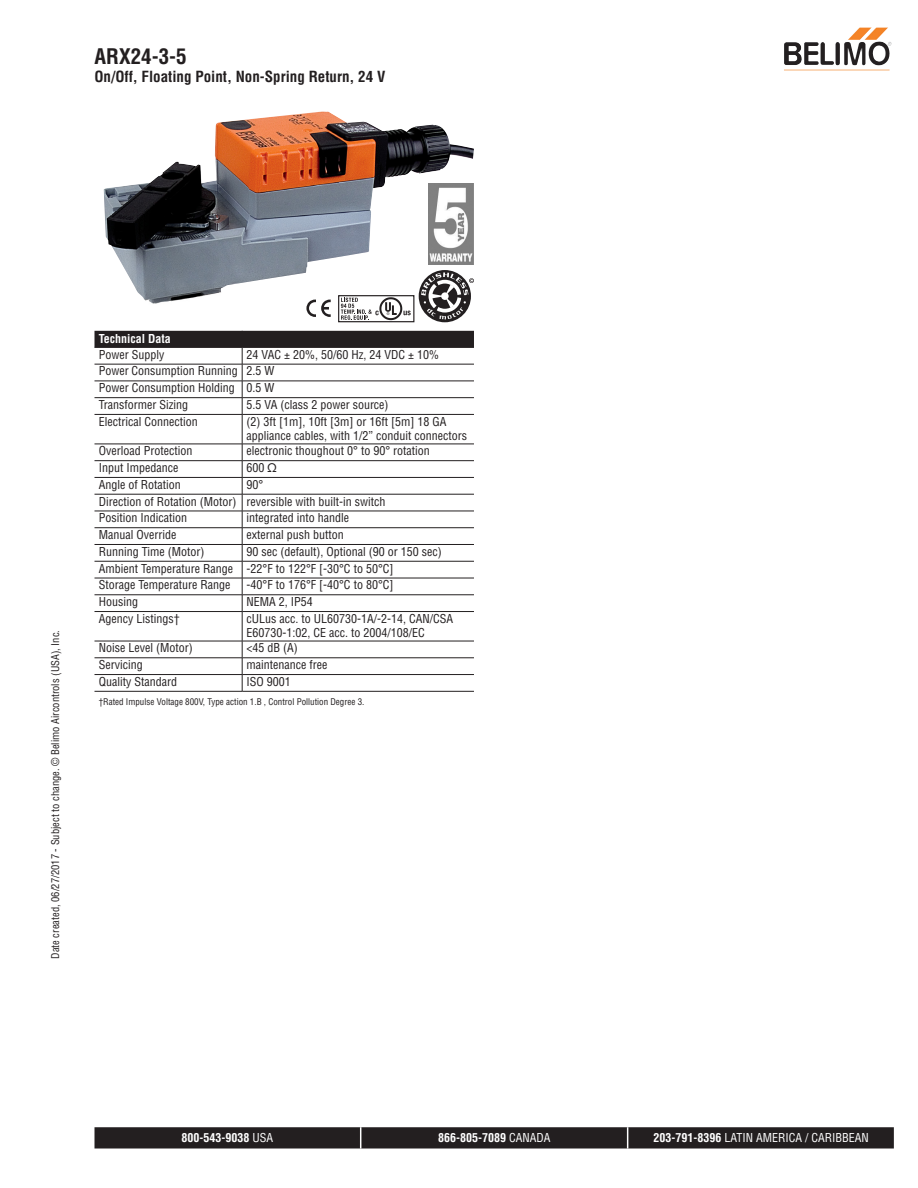
<style>
.page{position:relative;width:918px;height:1188px;background:#fff}
.page>*{position:absolute;margin:0;border:0;box-sizing:border-box;transform-origin:0 0}
.Header_AM{font:700 condensed 21px "Helvetica";color:#231f20}
.Subtext_AM{font:700 condensed 15px "Helvetica";color:#231f20}
.Tabletext_AM{font:condensed 12px/14.4px "Helvetica";color:#231f20}
.Footer_AM_center{font:condensed 12px "Helvetica";color:#fff}
.Footer_AM_center-2{font:700 condensed 12px "Helvetica";color:#fff}
.Tableheader_AM{font:700 condensed 12px "Helvetica";color:#fff}
.t1{font:condensed 10.5px "Helvetica";color:#231f20}
.Tabletext_AM-2{font:condensed 9px "Helvetica";color:#231f20}
.s1{font-family:"Nimbus Sans BEL";font-stretch:normal}
.s2{font-weight:400}
.s3{font-weight:700}
</style>
<div class="page">
<img style="left:104px;top:112px;width:370px;height:201px">
<img style="left:428px;top:183px;width:46px;height:81px">
<div style="left:338px;top:295px;width:76px;height:27px;border:1px solid #231f20"></div>
<svg style="left:341px;top:297px;width:70px;height:23px"></svg>
<svg style="left:306px;top:300px;width:25px;height:17px"></svg>
<svg style="left:419px;top:270px;width:52px;height:52px"></svg>
<svg style="left:421px;top:272px;width:53px;height:47px"></svg>
<svg style="left:94px;top:331px;width:380px;height:360px"></svg>
<hr style="left:94px;top:347px;width:148px;height:1px;background:#231f20">
<hr style="left:242px;top:347px;width:232px;height:1px;background:#231f20">
<hr style="left:94px;top:364px;width:148px;height:1px;background:#231f20">
<hr style="left:242px;top:364px;width:232px;height:1px;background:#231f20">
<hr style="left:94px;top:381px;width:148px;height:1px;background:#231f20">
<hr style="left:242px;top:381px;width:232px;height:1px;background:#231f20">
<hr style="left:94px;top:397px;width:148px;height:1px;background:#231f20">
<hr style="left:242px;top:397px;width:232px;height:1px;background:#231f20">
<hr style="left:94px;top:414px;width:148px;height:1px;background:#231f20">
<hr style="left:242px;top:414px;width:232px;height:1px;background:#231f20">
<hr style="left:94px;top:444px;width:148px;height:1px;background:#231f20">
<hr style="left:242px;top:444px;width:232px;height:1px;background:#231f20">
<hr style="left:94px;top:460px;width:148px;height:1px;background:#231f20">
<hr style="left:242px;top:460px;width:232px;height:1px;background:#231f20">
<hr style="left:94px;top:477px;width:148px;height:1px;background:#231f20">
<hr style="left:242px;top:477px;width:232px;height:1px;background:#231f20">
<hr style="left:94px;top:494px;width:148px;height:1px;background:#231f20">
<hr style="left:242px;top:494px;width:232px;height:1px;background:#231f20">
<hr style="left:94px;top:511px;width:148px;height:1px;background:#231f20">
<hr style="left:242px;top:511px;width:232px;height:1px;background:#231f20">
<hr style="left:94px;top:527px;width:148px;height:1px;background:#231f20">
<hr style="left:242px;top:527px;width:232px;height:1px;background:#231f20">
<hr style="left:94px;top:544px;width:148px;height:1px;background:#231f20">
<hr style="left:242px;top:544px;width:232px;height:1px;background:#231f20">
<hr style="left:94px;top:561px;width:148px;height:1px;background:#231f20">
<hr style="left:242px;top:561px;width:232px;height:1px;background:#231f20">
<hr style="left:94px;top:578px;width:148px;height:1px;background:#231f20">
<hr style="left:242px;top:578px;width:232px;height:1px;background:#231f20">
<hr style="left:94px;top:595px;width:148px;height:1px;background:#231f20">
<hr style="left:242px;top:595px;width:232px;height:1px;background:#231f20">
<hr style="left:94px;top:611px;width:148px;height:1px;background:#231f20">
<hr style="left:242px;top:611px;width:232px;height:1px;background:#231f20">
<hr style="left:94px;top:641px;width:148px;height:1px;background:#231f20">
<hr style="left:242px;top:641px;width:232px;height:1px;background:#231f20">
<hr style="left:94px;top:658px;width:148px;height:1px;background:#231f20">
<hr style="left:242px;top:658px;width:232px;height:1px;background:#231f20">
<hr style="left:94px;top:674px;width:148px;height:1px;background:#231f20">
<hr style="left:242px;top:674px;width:232px;height:1px;background:#231f20">
<hr style="left:94px;top:691px;width:148px;height:1px;background:#231f20">
<hr style="left:242px;top:691px;width:232px;height:1px;background:#231f20">
<img style="left:847px;top:27px;width:41px;height:35px">
<svg style="left:94px;top:1127px;width:800px;height:22px;background:#2a2728"></svg>
<p class="Header_AM" style="left:94px;top:43px;width:94px">ARX24-3-5</p>
<p class="Subtext_AM" style="left:94px;top:67px;width:292px">On/Off, Floating Point, Non-Spring Return, 24 V</p>
<p class="t1" style="left:49px;top:959px;width:330px;rotate:-90deg">Date created, 06/27/2017 - Subject to change. © Belimo Aircontrols (USA), Inc.</p>
<p class="Tableheader_AM" style="left:99px;top:332px;width:74px">Technical Data</p>
<p class="Tabletext_AM" style="left:99px;top:347px;width:67px">Power Supply</p>
<p class="Tabletext_AM" style="left:247px;top:347px;width:194px">24 VAC ± 20%, 50/60 Hz, 24 VDC ± 10%</p>
<p class="Tabletext_AM" style="left:99px;top:364px;width:140px">Power Consumption Running</p>
<p class="Tabletext_AM" style="left:247px;top:364px;width:29px">2.5 W</p>
<p class="Tabletext_AM" style="left:99px;top:381px;width:137px">Power Consumption Holding</p>
<p class="Tabletext_AM" style="left:247px;top:381px;width:29px">0.5 W</p>
<p class="Tabletext_AM" style="left:99px;top:397px;width:91px">Transformer Sizing</p>
<p class="Tabletext_AM" style="left:247px;top:397px;width:143px">5.5 VA (class 2 power source)</p>
<p class="Tabletext_AM" style="left:99px;top:414px;width:100px">Electrical Connection</p>
<p class="Tabletext_AM" style="left:247px;top:414px;width:222px">(2) 3ft [1m], 10ft [3m] or 16ft [5m] 18 GA appliance cables, with 1/2” conduit connectors</p>
<p class="Tabletext_AM" style="left:99px;top:444px;width:95px">Overload Protection</p>
<p class="Tabletext_AM" style="left:247px;top:444px;width:185px">electronic thoughout 0° to 90° rotation</p>
<p class="Tabletext_AM" style="left:99px;top:460px;width:81px">Input Impedance</p>
<p class="Tabletext_AM" style="left:247px;top:460px;width:32px">600 <span class="s1">Ω</span></p>
<p class="Tabletext_AM" style="left:99px;top:477px;width:83px">Angle of Rotation</p>
<p class="Tabletext_AM" style="left:247px;top:477px;width:18px">90°</p>
<p class="Tabletext_AM" style="left:99px;top:494px;width:139px">Direction of Rotation (Motor)</p>
<p class="Tabletext_AM" style="left:247px;top:494px;width:140px">reversible with built-in switch</p>
<p class="Tabletext_AM" style="left:99px;top:511px;width:90px">Position Indication</p>
<p class="Tabletext_AM" style="left:247px;top:511px;width:104px">integrated into handle</p>
<p class="Tabletext_AM" style="left:99px;top:527px;width:79px">Manual Override</p>
<p class="Tabletext_AM" style="left:247px;top:527px;width:99px">external push button</p>
<p class="Tabletext_AM" style="left:99px;top:544px;width:107px">Running Time (Motor)</p>
<p class="Tabletext_AM" style="left:247px;top:544px;width:197px">90 sec (default), Optional (90 or 150 sec)</p>
<p class="Tabletext_AM" style="left:99px;top:561px;width:136px">Ambient Temperature Range</p>
<p class="Tabletext_AM" style="left:247px;top:561px;width:148px">-22°F to 122°F [-30°C to 50°C]</p>
<p class="Tabletext_AM" style="left:99px;top:578px;width:133px">Storage Temperature Range</p>
<p class="Tabletext_AM" style="left:247px;top:578px;width:148px">-40°F to 176°F [-40°C to 80°C]</p>
<p class="Tabletext_AM" style="left:99px;top:594px;width:41px">Housing</p>
<p class="Tabletext_AM" style="left:247px;top:594px;width:68px">NEMA 2, IP54</p>
<p class="Tabletext_AM" style="left:99px;top:611px;width:82px">Agency Listings†</p>
<p class="Tabletext_AM" style="left:247px;top:611px;width:208px">cULus acc. to UL60730-1A/-2-14, CAN/CSA<br>E60730-1:02, CE acc. to 2004/108/EC</p>
<p class="Tabletext_AM" style="left:99px;top:641px;width:95px">Noise Level (Motor)</p>
<p class="Tabletext_AM" style="left:247px;top:641px;width:53px">&lt;45 dB (A)</p>
<p class="Tabletext_AM" style="left:99px;top:657px;width:46px">Servicing</p>
<p class="Tabletext_AM" style="left:247px;top:657px;width:82px">maintenance free</p>
<p class="Tabletext_AM" style="left:99px;top:674px;width:80px">Quality Standard</p>
<p class="Tabletext_AM" style="left:247px;top:674px;width:46px">ISO 9001</p>
<p class="Tabletext_AM-2" style="left:99px;top:696px;width:267px">†Rated Impulse Voltage 800V, Type action 1.B , Control Pollution Degree 3.</p>
<p class="Footer_AM_center-2" style="left:181px;top:1130px;width:93px">800-543-9038 <span class="s2">USA</span></p>
<p class="Footer_AM_center-2" style="left:438px;top:1130px;width:114px">866-805-7089 <span class="s2">CANADA</span></p>
<p class="Footer_AM_center" style="left:653px;top:1130px;width:217px"><span class="s3">203-791-8396</span> LATIN AMERICA / CARIBBEAN</p>
</div>
